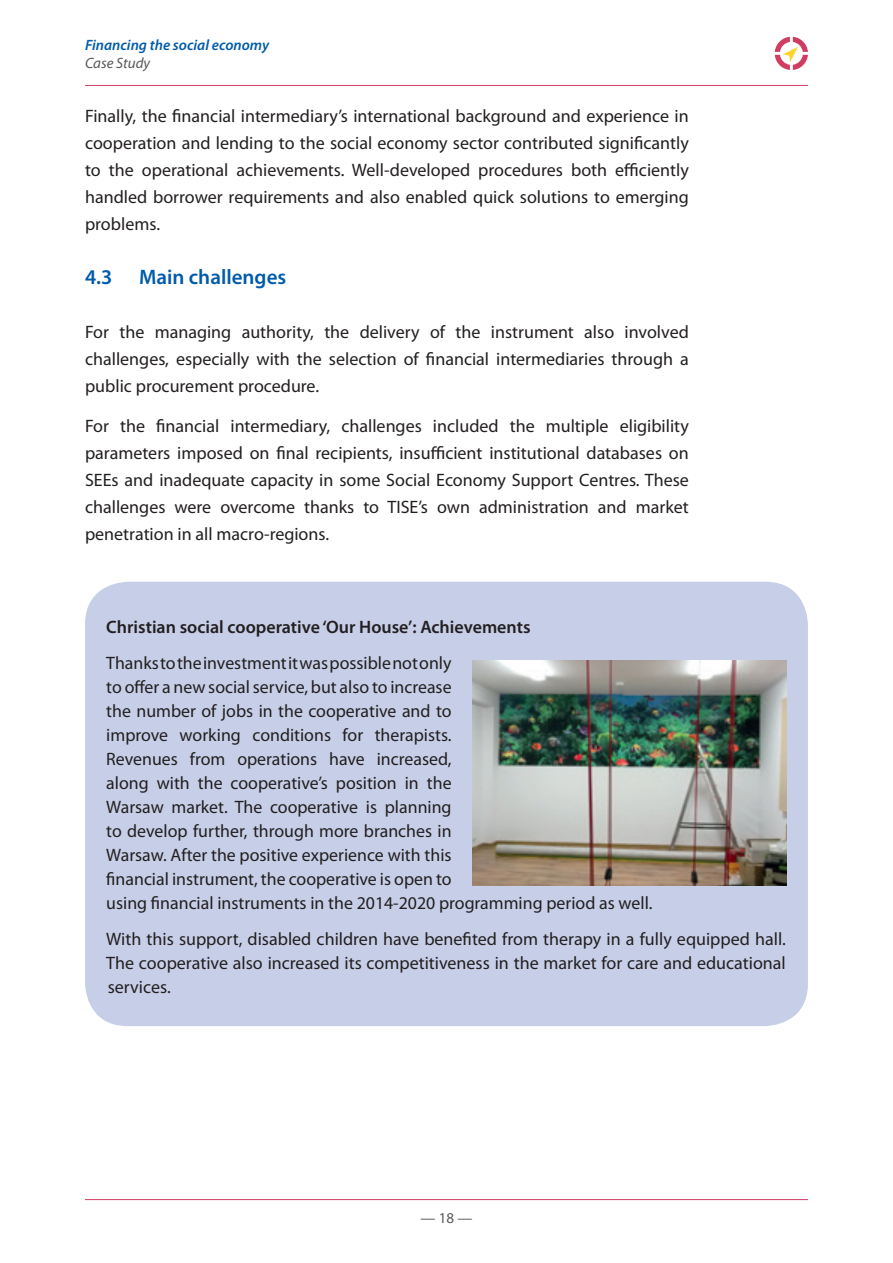
<style>
.page{position:relative;width:893px;height:1263px;background:#fff}
.page>*{position:absolute;margin:0;border:0;box-sizing:border-box;transform-origin:0 0}
.headline_2{font:600 21px "Myriad Pro";color:#015bab}
.Body_text{font:18px/24px "Myriad Pro";color:#231f20;text-align:justify}
.Box_title{font:600 18px "Myriad Pro";color:#231f20}
.t1{font:italic 600 15px "Myriad Pro";color:#015bab}
.t2{font:italic 15px "Myriad Pro";color:#57585a}
.t3{font:15px "Myriad Pro";color:#57585a}
</style>
<div class="page">
<hr style="left:85px;top:1199px;width:723px;height:1px;background:#d13d61">
<hr style="left:85px;top:85px;width:723px;height:1px;background:#d13d61">
<svg style="left:775px;top:37px;width:33px;height:33px"></svg>
<div style="left:85px;top:582px;width:723px;height:444px;background:#c7cfe8;border-radius:43px"></div>
<img style="left:473px;top:660px;width:314px;height:225px">
<p class="t1" style="left:85px;top:36px;width:186px">Financing the social economy</p>
<p class="t2" style="left:85px;top:53px;width:67px">Case Study</p>
<p class="Body_text" style="left:85px;top:102px;width:605px;line-height:27px">Finally, the financial intermediary’s international background and experience in cooperation and lending to the social economy sector contributed significantly to the operational achievements. Well-developed procedures both efficiently handled borrower requirements and also enabled quick solutions to emerging problems.</p>
<p class="headline_2" style="left:85px;top:265px;width:29px">4.3</p>
<p class="headline_2" style="left:139px;top:265px;width:149px">Main challenges</p>
<p class="Body_text" style="left:85px;top:318px;width:605px;line-height:27px">For the managing authority, the delivery of the instrument also involved challenges, especially with the selection of financial intermediaries through a public procurement procedure.</p>
<p class="Body_text" style="left:85px;top:413px;width:605px;line-height:27px">For the financial intermediary, challenges included the multiple eligibility parameters imposed on final recipients, insufficient institutional databases on SEEs and inadequate capacity in some Social Economy Support Centres. These challenges were overcome thanks to TISE’s own administration and market penetration in all macro-regions.</p>
<p class="Box_title" style="left:106px;top:617px;width:426px">Christian social cooperative ‘Our House’: Achievements</p>
<p class="Body_text" style="left:106px;top:651px;width:548px;text-align:left">Thanks to the investment it was possible not only<br>to offer a new social service, but also to increase<br>the number of jobs in the cooperative and to<br>improve working conditions for therapists.<br>Revenues from operations have increased,<br>along with the cooperative’s position in the<br>Warsaw market. The cooperative is planning<br>to develop further, through more branches in<br>Warsaw. After the positive experience with this<br>financial instrument, the cooperative is open to<br>using financial instruments in the 2014-2020 programming period as well.</p>
<p class="Body_text" style="left:106px;top:927px;width:681px">With this support, disabled children have benefited from therapy in a fully equipped hall.<br>The cooperative also increased its competitiveness in the market for care and educational services.</p>
<p class="t3" style="left:421px;top:1210px;width:53px">— 18 —</p>
</div>
